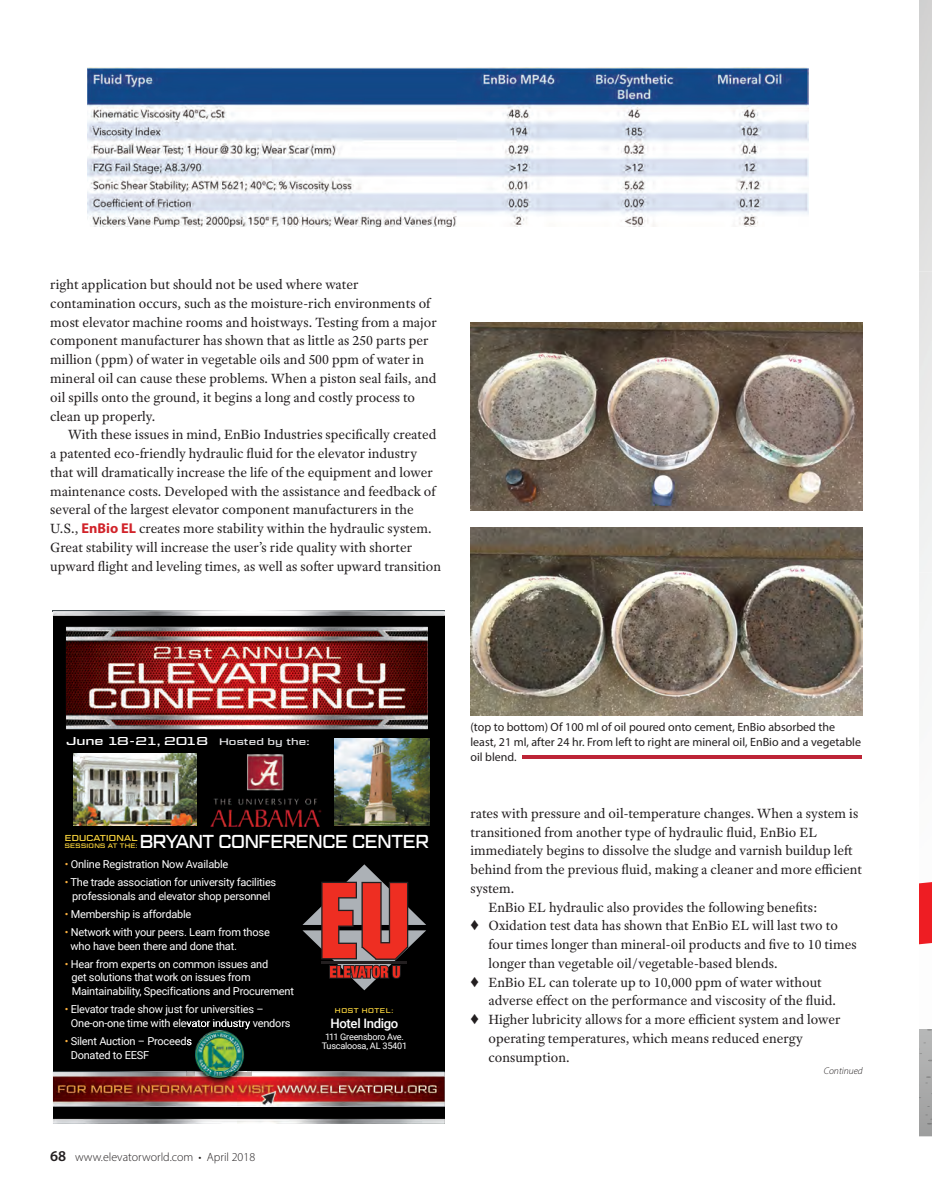
<style>
.page{position:relative;width:932px;height:1202px;background:#fff}
.page>*{position:absolute;margin:0;border:0;box-sizing:border-box;transform-origin:0 0}
.t1{font:18.75px "Geom Graphic";letter-spacing:-.02em;color:#fff;scale:.87 1}
.t2{font:14.25px/18.8px "Adobe Text Pro";color:#231f20}
.t3{font:500 13.05px "Roboto";letter-spacing:-.025em;color:#fff}
.t4{font:12px/15px "Myriad Pro";color:#231f20}
.t5{font:300 12px "Myriad Pro";color:#231f20}
.t6{font:11.4px "Geom Graphic";letter-spacing:-.015em;color:#fff;scale:1.21 1}
.t7{font:10.95px/13.6px "Roboto";letter-spacing:-.02em;color:#fff}
.t8{font:italic 300 9.75px "Myriad Pro";color:#231f20}
.t9{font:9px/9.6px "Roboto";letter-spacing:-.025em;color:#fff;text-align:center}
.t10{font:8.7px "Geom Graphic";letter-spacing:.025em;color:#ffda3e}
.t11{font:6.9px "Geom Graphic";letter-spacing:.075em;color:#ffda3e}
.t12{font:6.45px "Geom Graphic";letter-spacing:.05em;color:#ffda3e}
.s1{font-family:"Myriad Pro";font-weight:700;color:#d1232a}
.s2{font-size:9.45px;color:#e4e5e7}
.s3{color:#fbb03f}
.s4{font-weight:600;font-size:15px}
</style>
<div class="page">
<img style="left:470px;top:322px;width:392px;height:189px">
<img style="left:470px;top:527px;width:392px;height:189px">
<img style="left:88px;top:68px;width:720px;height:158px">
<hr style="left:522px;top:755px;width:339px;height:3px;background:#bd2436">
<div style="left:53px;top:616px;width:391px;height:508px;background:#000"></div>
<svg style="left:53px;top:1071px;width:391px;height:1px"></svg>
<img style="left:53px;top:1072px;width:391px;height:4px">
<svg style="left:302px;top:864px;width:124px;height:126px"></svg>
<img style="left:210px;top:798px;width:112px;height:28px">
<img style="left:247px;top:754px;width:36px;height:36px">
<img style="left:73px;top:753px;width:123px;height:73px">
<img style="left:335px;top:738px;width:95px;height:88px">
<img style="left:186px;top:1029px;width:66px;height:47px">
<img style="left:186px;top:1022px;width:64px;height:7px">
<svg style="left:186px;top:1037px;width:5px;height:8px"></svg>
<img style="left:195px;top:1030px;width:51px;height:46px">
<img style="left:53px;top:611px;width:391px;height:118px">
<img style="left:53px;top:1076px;width:391px;height:47px">
<svg style="left:919px;top:1029px;width:13px;height:107px"></svg>
<svg style="left:919px;top:789px;width:13px;height:156px"></svg>
<p class="t2" style="left:50px;top:275px;width:388px">right application but should not be used where water contamination occurs, such as the moisture-rich environments of most elevator machine rooms and hoistways. Testing from a major component manufacturer has shown that as little as 250 parts per million (ppm) of water in vegetable oils and 500 ppm of water in mineral oil can cause these problems. When a piston seal fails, and oil spills onto the ground, it begins a long and costly process to clean up properly.</p>
<p class="t2" style="left:50px;top:425px;width:392px;text-indent:18px">With these issues in mind, EnBio Industries specifically created a patented eco-friendly hydraulic fluid for the elevator industry that will dramatically increase the life of the equipment and lower maintenance costs. Developed with the assistance and feedback of several of the largest elevator component manufacturers in the U.S., <span class="s1">EnBio EL</span> creates more stability within the hydraulic system.<br>Great stability will increase the user’s ride quality with shorter upward flight and leveling times, as well as softer upward transition</p>
<p class="t6" style="left:66px;top:734px;width:208px">June 18-21, 2018 <span class="s2">Hosted by the:</span></p>
<h1 class="t1" style="left:140px;top:830px;width:333px">BRYANT CONFERENCE CENTER</h1>
<p class="t10" style="left:65px;top:833px;width:74px">EDUCATIONAL</p>
<p class="t12" style="left:65px;top:841px;width:78px">SESSIONS AT THE:</p>
<p class="t7" style="left:65px;top:857px;width:165px"><span class="s3">•</span> Online Registration Now Available</p>
<p class="t7" style="left:65px;top:875px;width:213px;text-align:center"><span class="s3">•</span> The trade association for university facilities professionals and elevator shop personnel</p>
<p class="t7" style="left:65px;top:907px;width:128px"><span class="s3">•</span> Membership is affordable</p>
<p class="t7" style="left:71px;top:925px;width:201px;text-indent:-6px"><span class="s3">•</span> Network with your peers. Learn from those who have been there and done that.</p>
<p class="t7" style="left:71px;top:957px;width:224px;text-indent:-7px"><span class="s3">•</span> Hear from experts on common issues and<br>get solutions that work on issues from<br>Maintainability, Specifications and Procurement</p>
<p class="t7" style="left:71px;top:1002px;width:221px;text-indent:-6px"><span class="s3">•</span> Elevator trade show just for universities –<br>One-on-one time with elevator industry vendors</p>
<p class="t7" style="left:71px;top:1034px;width:123px;text-indent:-6px"><span class="s3">•</span> Silent Auction – Proceeds<br>Donated to EESF</p>
<p class="t11" style="left:335px;top:1006px;width:64px">HOST HOTEL:</p>
<p class="t3" style="left:330px;top:1016px;width:69px">Hotel Indigo</p>
<p class="t9" style="left:322px;top:1031px;width:87px">111 Greensboro Ave.<br>Tuscaloosa, AL 35401</p>
<p class="t5" style="left:50px;top:1150px;width:206px"><span class="s4">68</span> www.elevatorworld.com • April 2018</p>
<p class="t4" style="left:470px;top:719px;width:392px">(top to bottom) Of 100 ml of oil poured onto cement, EnBio absorbed the least, 21 ml, after 24 hr. From left to right are mineral oil, EnBio and a vegetable oil blend.</p>
<p class="t2" style="left:470px;top:803px;width:389px">rates with pressure and oil-temperature changes. When a system is</p>
<p class="t2" style="left:470px;top:822px;width:348px">transitioned from another type of hydraulic fluid, EnBio EL</p>
<p class="t2" style="left:470px;top:841px;width:384px">immediately begins to dissolve the sludge and varnish buildup left</p>
<p class="t2" style="left:470px;top:860px;width:393px">behind from the previous fluid, making a cleaner and more efficient</p>
<p class="t2" style="left:470px;top:878px;width:45px">system.</p>
<p class="t2" style="left:488px;top:897px;width:330px">EnBio EL hydraulic also provides the following benefits:</p>
<p class="t2" style="left:470px;top:916px;width:369px">♦ Oxidation test data has shown that EnBio EL will last two to</p>
<p class="t2" style="left:488px;top:935px;width:370px">four times longer than mineral-oil products and five to 10 times</p>
<p class="t2" style="left:488px;top:953px;width:290px">longer than vegetable oil/vegetable-based blends.</p>
<p class="t2" style="left:470px;top:972px;width:353px">♦ EnBio EL can tolerate up to 10,000 ppm of water without</p>
<p class="t2" style="left:488px;top:991px;width:349px">adverse effect on the performance and viscosity of the fluid.</p>
<p class="t2" style="left:470px;top:1010px;width:371px">♦ Higher lubricity allows for a more efficient system and lower</p>
<p class="t2" style="left:488px;top:1028px;width:316px">operating temperatures, which means reduced energy</p>
<p class="t2" style="left:488px;top:1047px;width:83px">consumption.</p>
<p class="t8" style="left:823px;top:1065px;width:40px">Continued</p>
</div>
